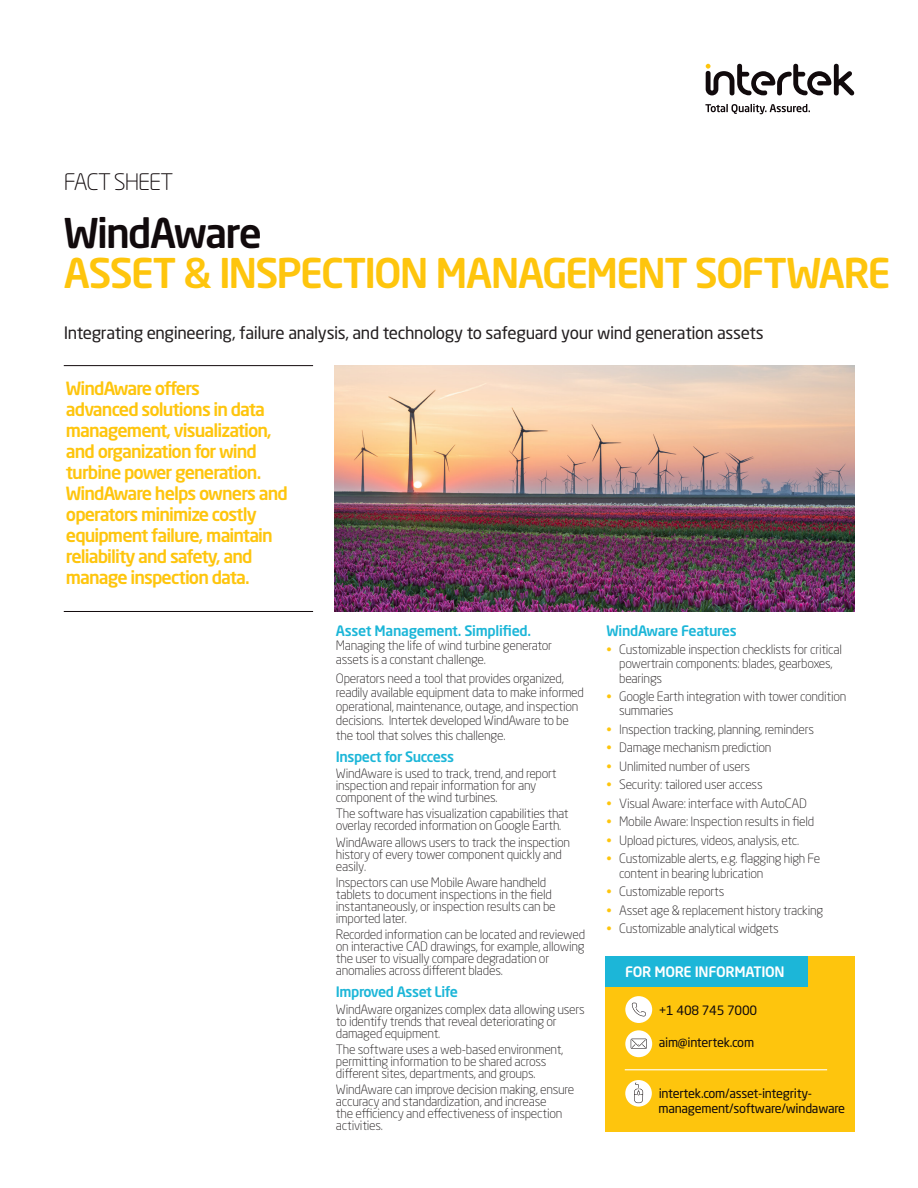
<style>
.page{position:relative;width:918px;height:1188px;background:#fff}
.page>*{position:absolute;margin:0;border:0;box-sizing:border-box;transform-origin:0 0}
.Paragraph_Style_1{font:500 40.5px/40.5px "Neo Sans Std";letter-spacing:-.05em;color:#fec50d}
.Paragraph_Style_1-2{font:300 22.5px "Neo Sans Std";letter-spacing:-.05em;color:#110a0c}
.t1{font:500 18px/21px "Neo Sans Std";letter-spacing:-.05em;color:#fec50d}
.Paragraph_Style_1-3{font:16.95px "Neo Sans Std";letter-spacing:-.025em;color:#231f20}
.Body_Text{font:500 14.25px "Neo Sans Std";letter-spacing:-.03em;color:#1cb6d8}
.Subheading{font:500 14.25px "Neo Sans Std";letter-spacing:-.02em;color:#1cb6d8}
.More_Information{font:500 14.25px "Neo Sans Std";letter-spacing:-.02em;color:#fff}
.Body_Text-2{font:300 12.75px/12px "Neo Sans Std";letter-spacing:-.02em;color:#231f20}
.Bullet_Text{font:300 12.75px/14.2px "Neo Sans Std";letter-spacing:-.02em;color:#231f20}
.Contact_Details{font:12.75px "Neo Sans Std";letter-spacing:-.02em;color:#110a0c}
.s1{color:#110a0c}
.s2{color:#fec50d}
</style>
<div class="page">
<svg style="left:705px;top:104px;width:105px;height:10px"></svg>
<svg style="left:706px;top:64px;width:148px;height:31px"></svg>
<img style="left:334px;top:365px;width:520px;height:247px">
<hr style="left:64px;top:611px;width:249px;height:1px;background:#110a0c">
<hr style="left:64px;top:365px;width:249px;height:1px;background:#110a0c">
<div style="left:605px;top:956px;width:249px;height:176px;background:#fec50d"></div>
<div style="left:605px;top:956px;width:202px;height:30px;background:#1cb6d8"></div>
<hr style="left:625px;top:1069px;width:202px;height:1px;background:#fff">
<div style="left:625px;top:996px;width:27px;height:27px;background:#fff;border-radius:50%"></div>
<svg style="left:632px;top:1003px;width:14px;height:13px"></svg>
<div style="left:625px;top:1030px;width:27px;height:27px;background:#fff;border-radius:50%"></div>
<svg style="left:631px;top:1039px;width:16px;height:10px"></svg>
<div style="left:625px;top:1080px;width:27px;height:27px;background:#fff;border-radius:50%"></div>
<svg style="left:634px;top:1083px;width:9px;height:20px"></svg>
<p class="Paragraph_Style_1-2" style="left:64px;top:169px;width:111px">FACT SHEET</p>
<p class="Paragraph_Style_1" style="left:64px;top:212px;width:829px"><span class="s1">WindAware<br></span>ASSET &amp; INSPECTION MANAGEMENT SOFTWARE</p>
<p class="Paragraph_Style_1-3" style="left:64px;top:323px;width:702px">Integrating engineering, failure analysis, and technology to safeguard your wind generation assets</p>
<p class="t1" style="left:66px;top:378px;width:223px">WindAware offers<br>advanced solutions in data management, visualization, and organization for wind turbine power generation.<br>WindAware helps owners and operators minimize costly equipment failure, maintain reliability and safety, and manage inspection data.</p>
<p class="Subheading" style="left:336px;top:621px;width:197px">Asset Management. Simplified.</p>
<p class="Body_Text-2" style="left:336px;top:638px;width:218px;line-height:14.2px">Managing the life of wind turbine generator assets is a constant challenge.</p>
<p class="Body_Text-2" style="left:336px;top:671px;width:250px;line-height:14.2px">Operators need a tool that provides organized, readily available equipment data to make informed operational, maintenance, outage, and inspection decisions. Intertek developed WindAware to be the tool that solves this challenge.</p>
<p class="Body_Text" style="left:336px;top:748px;width:120px">Inspect for Success</p>
<p class="Body_Text-2" style="left:336px;top:767px;width:222px">WindAware is used to track, trend, and report inspection and repair information for any component of the wind turbines.</p>
<p class="Body_Text-2" style="left:336px;top:808px;width:234px">The software has visualization capabilities that overlay recorded information on Google Earth.</p>
<p class="Body_Text-2" style="left:336px;top:836px;width:236px">WindAware allows users to track the inspection history of every tower component quickly and easily.</p>
<p class="Body_Text-2" style="left:336px;top:876px;width:221px">Inspectors can use Mobile Aware handheld tablets to document inspections in the field instantaneously, or inspection results can be imported later.</p>
<p class="Body_Text-2" style="left:336px;top:928px;width:251px">Recorded information can be located and reviewed on interactive CAD drawings, for example, allowing the user to visually compare degradation or anomalies across different blades.</p>
<p class="Body_Text" style="left:336px;top:983px;width:124px">Improved Asset Life</p>
<p class="Body_Text-2" style="left:336px;top:1003px;width:250px">WindAware organizes complex data allowing users to identify trends that reveal deteriorating or damaged equipment.</p>
<p class="Body_Text-2" style="left:336px;top:1043px;width:229px">The software uses a web-based environment, permitting information to be shared across different sites, departments, and groups.</p>
<p class="Body_Text-2" style="left:336px;top:1083px;width:240px">WindAware can improve decision making, ensure accuracy and standardization, and increase<br>the efficiency and effectiveness of inspection activities.</p>
<p class="Body_Text" style="left:606px;top:621px;width:132px">WindAware Features</p>
<p class="Bullet_Text" style="left:619px;top:642px;width:224px;text-indent:-13px"><span class="s2">•</span> Customizable inspection checklists for critical powertrain components: blades, gearboxes, bearings</p>
<p class="Bullet_Text" style="left:619px;top:689px;width:229px;text-indent:-13px"><span class="s2">•</span> Google Earth integration with tower condition summaries</p>
<p class="Bullet_Text" style="left:606px;top:722px;width:209px"><span class="s2">•</span> Inspection tracking, planning, reminders</p>
<p class="Bullet_Text" style="left:606px;top:740px;width:167px"><span class="s2">•</span> Damage mechanism prediction</p>
<p class="Bullet_Text" style="left:606px;top:759px;width:145px"><span class="s2">•</span> Unlimited number of users</p>
<p class="Bullet_Text" style="left:606px;top:777px;width:158px"><span class="s2">•</span> Security: tailored user access</p>
<p class="Bullet_Text" style="left:606px;top:796px;width:202px"><span class="s2">•</span> Visual Aware: interface with AutoCAD</p>
<p class="Bullet_Text" style="left:606px;top:814px;width:209px"><span class="s2">•</span> Mobile Aware: Inspection results in field</p>
<p class="Bullet_Text" style="left:606px;top:833px;width:194px"><span class="s2">•</span> Upload pictures, videos, analysis, etc.</p>
<p class="Bullet_Text" style="left:619px;top:851px;width:203px;text-indent:-13px"><span class="s2">•</span> Customizable alerts, e.g. flagging high Fe content in bearing lubrication</p>
<p class="Bullet_Text" style="left:606px;top:884px;width:119px"><span class="s2">•</span> Customizable reports</p>
<p class="Bullet_Text" style="left:606px;top:903px;width:218px"><span class="s2">•</span> Asset age &amp; replacement history tracking</p>
<p class="Bullet_Text" style="left:606px;top:921px;width:174px"><span class="s2">•</span> Customizable analytical widgets</p>
<p class="More_Information" style="left:625px;top:963px;width:161px">FOR MORE INFORMATION</p>
<p class="Contact_Details" style="left:659px;top:1002px;width:100px">+1 408 745 7000</p>
<p class="Contact_Details" style="left:659px;top:1035px;width:97px">aim@intertek.com</p>
<p class="Contact_Details" style="left:659px;top:1086px;width:155px">intertek.com/asset-integrity-</p>
<p class="Contact_Details" style="left:658px;top:1101px;width:188px">management/software/windaware</p>
</div>
